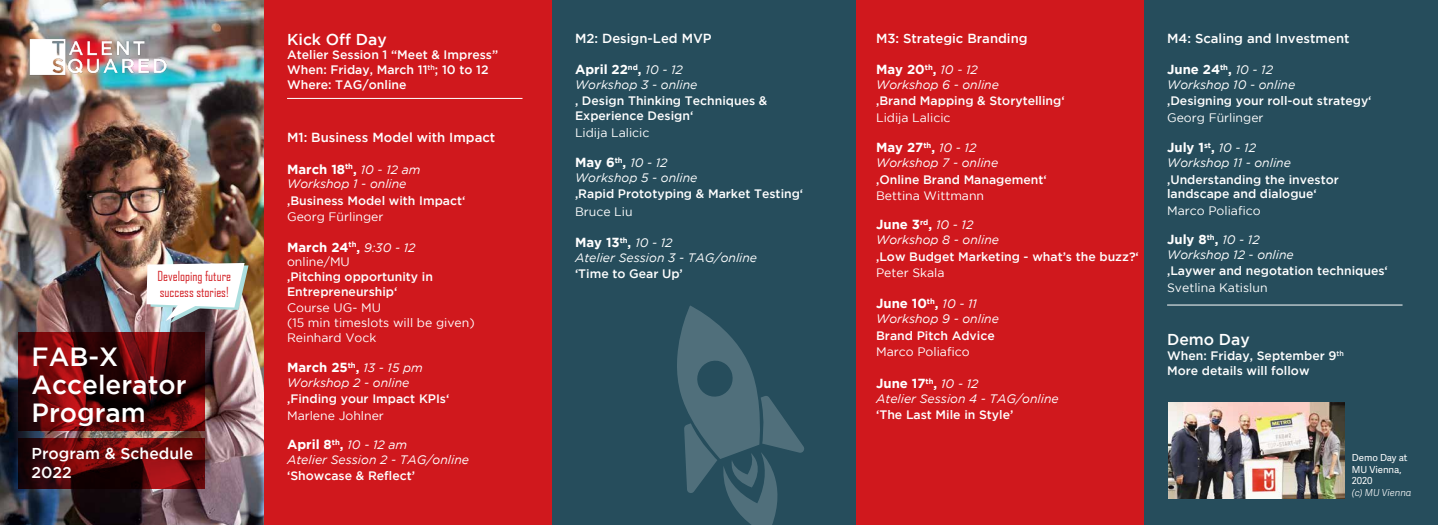
<style>
.page{position:relative;width:1438px;height:525px;background:#fff}
.page>*{position:absolute;margin:0;border:0;box-sizing:border-box;transform-origin:0 0}
.t1{font:500 26.25px/28px "Gotham";color:#fff}
.t2{font:500 15.75px/18.9px "Gotham";color:#fff}
.t3{font:13.3px/15.9px "Agency FB";color:#d42429}
.t4{font:700 13.12px "Gotham";color:#fff}
.t5{font:500 13.12px "Gotham";color:#fff}
.t6{font:500 12.25px/14.7px "Gotham";color:#fff}
.t7{font:italic 12.25px "Gotham";color:#fff}
.t8{font:12.25px/14.7px "Gotham";color:#fff}
.t9{font:9.62px/11.5px "Adelle Sans";color:#fff}
.t10{font:italic 300 9.62px "Adelle Sans";color:#fff}
.s1{font-weight:400;font-style:italic;font-size:12.25px}
</style>
<div class="page">
<img style="left:0;top:0;width:264px;height:525px">
<div style="left:551px;top:0;width:307px;height:525px;background:#264d5c"></div>
<div style="left:1143px;top:0;width:295px;height:525px;background:#264d5c"></div>
<div style="left:264px;top:0;width:287px;height:525px;background:#d0181d"></div>
<svg style="left:18px;top:332px;width:187px;height:99px;background:#55080a"></svg>
<svg style="left:18px;top:438px;width:187px;height:51px;background:#55080a"></svg>
<div style="left:856px;top:0;width:287px;height:525px;background:#d0181d"></div>
<img style="left:21px;top:25px;width:146px;height:63px">
<svg style="left:147px;top:263px;width:101px;height:60px"></svg>
<hr style="left:287px;top:98px;width:235px;height:1px;background:#fff">
<hr style="left:1167px;top:305px;width:235px;height:1px;background:#fff">
<img style="left:1169px;top:402px;width:175px;height:96px">
<svg style="left:677px;top:305px;width:127px;height:220px"></svg>
<p class="t3" style="left:157px;top:268px;width:75px">Developing future success stories!</p>
<h1 class="t1" style="left:32px;top:342px;width:157px">FAB-X<br>Accelerator<br>Program</h1>
<p class="t2" style="left:32px;top:444px;width:163px">Program &amp; Schedule<br>2022</p>
<p class="t2" style="left:287px;top:29px;width:101px">Kick Off Day</p>
<p class="t6" style="left:287px;top:47px;width:213px">Atelier Session 1 “Meet &amp; Impress”<br>When: Friday, March 11<sup>th</sup>; 10 to 12<br>Where: TAG/online</p>
<p class="t5" style="left:287px;top:130px;width:210px">M1: Business Model with Impact</p>
<p class="t4" style="left:287px;top:161px;width:135px">March 18<sup>th</sup>, <span class="s1">10 - 12 am</span></p>
<p class="t7" style="left:287px;top:177px;width:121px">Workshop 1 - online</p>
<p class="t6" style="left:287px;top:193px;width:180px">‚Business Model with Impact‘</p>
<p class="t8" style="left:287px;top:209px;width:98px">Georg Fürlinger</p>
<p class="t4" style="left:287px;top:239px;width:130px">March 24<sup>th</sup>, <span class="s1">9:30 - 12</span></p>
<p class="t8" style="left:287px;top:255px;width:64px">online/MU</p>
<p class="t6" style="left:287px;top:269px;width:147px">‚Pitching opportunity in<br>Entrepreneurship‘</p>
<p class="t8" style="left:287px;top:300px;width:189px">Course UG- MU<br>(15 min timeslots will be given)<br>Reinhard Vock</p>
<p class="t4" style="left:287px;top:360px;width:137px">March 25<sup>th</sup>, <span class="s1">13 - 15 pm</span></p>
<p class="t7" style="left:287px;top:376px;width:124px">Workshop 2 - online</p>
<p class="t6" style="left:287px;top:391px;width:164px">‚Finding your Impact KPIs‘</p>
<p class="t8" style="left:287px;top:408px;width:98px">Marlene Johlner</p>
<p class="t4" style="left:287px;top:437px;width:122px">April 8<sup>th</sup>, <span class="s1">10 - 12 am</span></p>
<p class="t7" style="left:287px;top:453px;width:184px">Atelier Session 2 - TAG/online</p>
<p class="t6" style="left:287px;top:468px;width:129px">‘Showcase &amp; Reflect’</p>
<p class="t5" style="left:575px;top:31px;width:138px">M2: Design-Led MVP</p>
<p class="t4" style="left:575px;top:62px;width:109px">April 22<sup>nd</sup>, <span class="s1">10 - 12</span></p>
<p class="t7" style="left:575px;top:78px;width:124px">Workshop 3 - online</p>
<p class="t6" style="left:575px;top:94px;width:194px">‚ Design Thinking Techniques &amp;<br>Experience Design‘</p>
<p class="t8" style="left:575px;top:125px;width:76px">Lidija Lalicic</p>
<p class="t4" style="left:575px;top:155px;width:94px">May 6<sup>th</sup>, <span class="s1">10 - 12</span></p>
<p class="t7" style="left:575px;top:171px;width:124px">Workshop 5 - online</p>
<p class="t6" style="left:575px;top:186px;width:230px">‚Rapid Prototyping &amp; Market Testing‘</p>
<p class="t8" style="left:575px;top:204px;width:59px">Bruce Liu</p>
<p class="t4" style="left:575px;top:235px;width:99px">May 13<sup>th</sup>, <span class="s1">10 - 12</span></p>
<p class="t7" style="left:575px;top:251px;width:184px">Atelier Session 3 - TAG/online</p>
<p class="t6" style="left:575px;top:266px;width:109px">‘Time to Gear Up’</p>
<p class="t5" style="left:876px;top:31px;width:153px">M3: Strategic Branding</p>
<p class="t4" style="left:876px;top:62px;width:103px">May 20<sup>th</sup>, <span class="s1">10 - 12</span></p>
<p class="t7" style="left:876px;top:78px;width:124px">Workshop 6 - online</p>
<p class="t6" style="left:876px;top:94px;width:190px">‚Brand Mapping &amp; Storytelling‘</p>
<p class="t8" style="left:876px;top:110px;width:76px">Lidija Lalicic</p>
<p class="t4" style="left:876px;top:140px;width:102px">May 27<sup>th</sup>, <span class="s1">10 - 12</span></p>
<p class="t7" style="left:876px;top:156px;width:124px">Workshop 7 - online</p>
<p class="t6" style="left:876px;top:172px;width:172px">‚Online Brand Management‘</p>
<p class="t8" style="left:876px;top:188px;width:110px">Bettina Wittmann</p>
<p class="t4" style="left:876px;top:217px;width:99px">June 3<sup>rd</sup>, <span class="s1">10 - 12</span></p>
<p class="t7" style="left:876px;top:233px;width:124px">Workshop 8 - online</p>
<p class="t6" style="left:876px;top:249px;width:264px">‚Low Budget Marketing - what’s the buzz?‘</p>
<p class="t8" style="left:876px;top:265px;width:70px">Peter Skala</p>
<p class="t4" style="left:876px;top:296px;width:102px">June 10<sup>th</sup>, <span class="s1">10 - 11</span></p>
<p class="t7" style="left:876px;top:312px;width:124px">Workshop 9 - online</p>
<p class="t6" style="left:876px;top:328px;width:120px">Brand Pitch Advice</p>
<p class="t8" style="left:876px;top:344px;width:95px">Marco Poliafico</p>
<p class="t4" style="left:876px;top:376px;width:104px">June 17<sup>th</sup>, <span class="s1">10 - 12</span></p>
<p class="t7" style="left:876px;top:392px;width:184px">Atelier Session 4 - TAG/online</p>
<p class="t6" style="left:876px;top:407px;width:139px">‘The Last Mile in Style’</p>
<p class="t5" style="left:1167px;top:31px;width:184px">M4: Scaling and Investment</p>
<p class="t4" style="left:1167px;top:62px;width:107px">June 24<sup>th</sup>, <span class="s1">10 - 12</span></p>
<p class="t7" style="left:1167px;top:78px;width:130px">Workshop 10 - online</p>
<p class="t6" style="left:1167px;top:94px;width:206px">‚Designing your roll-out strategy‘</p>
<p class="t8" style="left:1167px;top:110px;width:98px">Georg Fürlinger</p>
<p class="t4" style="left:1167px;top:140px;width:90px">July 1<sup>st</sup>, <span class="s1">10 - 12</span></p>
<p class="t7" style="left:1167px;top:156px;width:125px">Workshop 11 - online</p>
<p class="t6" style="left:1167px;top:172px;width:173px">‚Understanding the investor landscape and dialogue‘</p>
<p class="t8" style="left:1167px;top:203px;width:95px">Marco Poliafico</p>
<p class="t4" style="left:1167px;top:232px;width:94px">July 8<sup>th</sup>, <span class="s1">10 - 12</span></p>
<p class="t7" style="left:1167px;top:248px;width:128px">Workshop 12 - online</p>
<p class="t6" style="left:1167px;top:263px;width:222px">‚Laywer and negotation techniques‘</p>
<p class="t8" style="left:1167px;top:280px;width:102px">Svetlina Katislun</p>
<p class="t2" style="left:1167px;top:330px;width:84px">Demo Day</p>
<p class="t6" style="left:1167px;top:347px;width:178px;line-height:15.8px">When: Friday, September 9<sup>th<br></sup>More details will follow</p>
<p class="t9" style="left:1351px;top:453px;width:57px">Demo Day at<br>MU Vienna,<br>2020</p>
<p class="t10" style="left:1351px;top:487px;width:61px">(c) MU Vienna</p>
</div>
